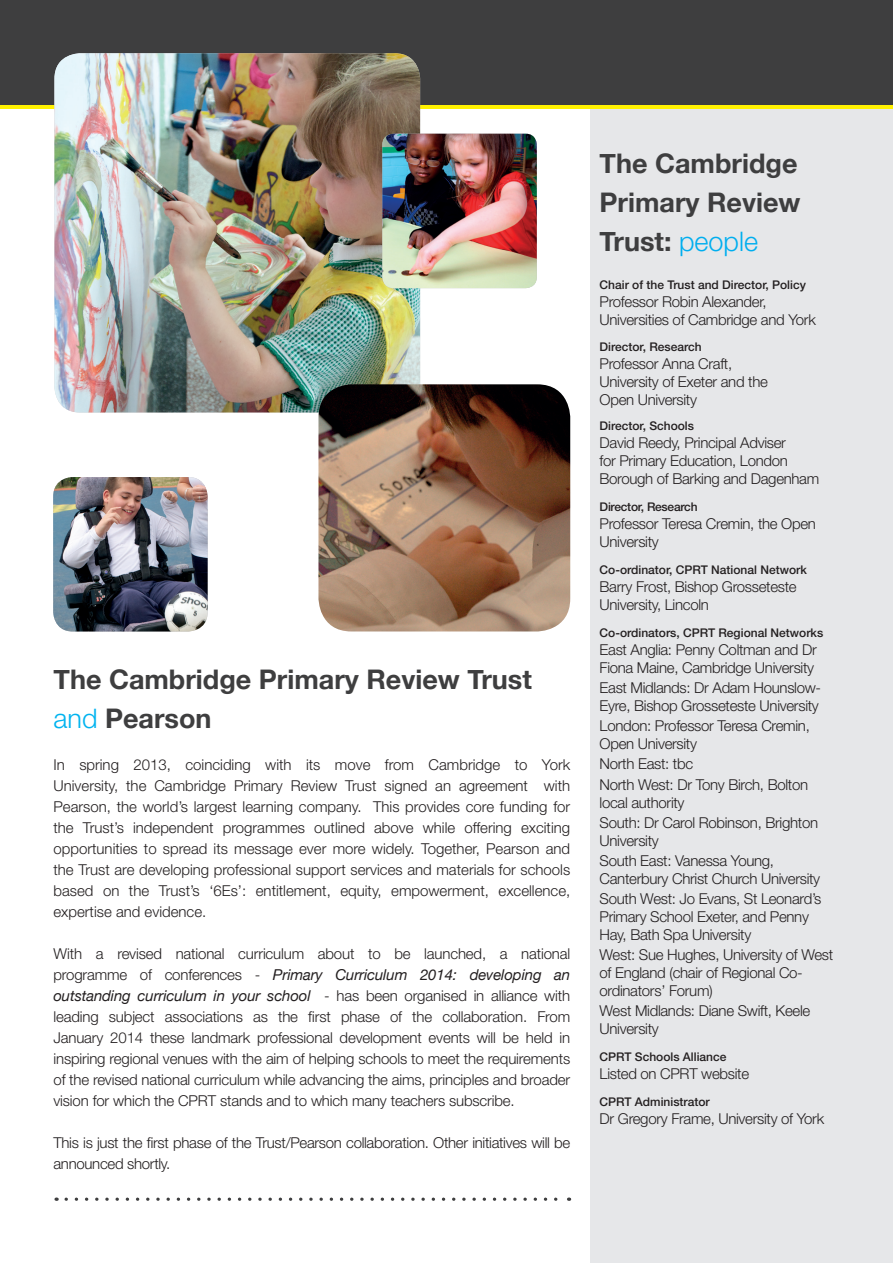
<style>
.page{position:relative;width:893px;height:1263px;background:#fff}
.page>*{position:absolute;margin:0;border:0;box-sizing:border-box;transform-origin:0 0}
.t1{font:700 27px/39px "Helvetica Neue";color:#3e3e3f}
.t2{font:300 15px/21px "Helvetica Neue";letter-spacing:-.02em;color:#231f20}
.t3{font:500 12px "Helvetica Neue";color:#231f20}
.t4{font:500 12px "Helvetica Neue";letter-spacing:-.02em;color:#231f20}
.s1{font-weight:300;color:#00b3ef}
.s2{font-weight:400;font-style:italic}
.s3{font-weight:300;color:#00aeef}
</style>
<div class="page">
<div style="left:590px;top:106px;width:303px;height:1157px;background:#e6e7e9"></div>
<div style="left:0;top:0;width:893px;height:106px;background:#3e3e3f"></div>
<hr style="left:0;top:106px;width:893px;height:3px;background:#fff101">
<svg style="left:66px;top:1197px;width:504px;height:4px"></svg>
<img style="left:53px;top:477px;width:155px;height:154px">
<img style="left:54px;top:53px;width:366px;height:359px">
<img style="left:318px;top:384px;width:252px;height:247px">
<img style="left:382px;top:134px;width:155px;height:154px">
<h1 class="t1" style="left:53px;top:660px;width:480px">The Cambridge Primary Review Trust <span class="s1">and</span> Pearson</h1>
<p class="t2" style="left:53px;top:754px;width:518px;text-align:justify">In spring 2013, coinciding with its move from Cambridge to York University, the Cambridge Primary Review Trust signed an agreement with Pearson, the world’s largest learning company. This provides core funding for the Trust’s independent programmes outlined above while offering exciting opportunities to spread its message ever more widely. Together, Pearson and the Trust are developing professional support services and materials for schools based on the Trust’s ‘6Es’: entitlement, equity, empowerment, excellence, expertise and evidence.</p>
<p class="t2" style="left:53px;top:943px;width:518px;text-align:justify">With a revised national curriculum about to be launched, a national programme of conferences - <span class="s2">Primary Curriculum 2014: developing an outstanding curriculum in your school</span> - has been organised in alliance with leading subject associations as the first phase of the collaboration. From January 2014 these landmark professional development events will be held in inspiring regional venues with the aim of helping schools to meet the requirements of the revised national curriculum while advancing the aims, principles and broader vision for which the CPRT stands and to which many teachers subscribe.</p>
<p class="t2" style="left:53px;top:1132px;width:518px">This is just the first phase of the Trust/Pearson collaboration. Other initiatives will be announced shortly.</p>
<h1 class="t1" style="left:600px;top:145px;width:202px;text-align:justify">The Cambridge Primary Review Trust: <span class="s3">people</span></h1>
<p class="t3" style="left:600px;top:278px;width:208px">Chair of the Trust and Director, Policy</p>
<p class="t2" style="left:600px;top:292px;width:218px;line-height:18px">Professor Robin Alexander,<br>Universities of Cambridge and York</p>
<p class="t3" style="left:600px;top:339px;width:104px">Director, Research</p>
<p class="t2" style="left:600px;top:354px;width:170px;line-height:18px">Professor Anna Craft,<br>University of Exeter and the<br>Open University</p>
<p class="t3" style="left:600px;top:419px;width:96px">Director, Schools</p>
<p class="t2" style="left:600px;top:433px;width:221px;line-height:18px">David Reedy, Principal Adviser<br>for Primary Education, London<br>Borough of Barking and Dagenham</p>
<p class="t4" style="left:600px;top:500px;width:99px">Director, Research</p>
<p class="t2" style="left:600px;top:514px;width:218px;line-height:18px">Professor Teresa Cremin, the Open<br>University</p>
<p class="t3" style="left:600px;top:563px;width:209px">Co-ordinator, CPRT National Network</p>
<p class="t2" style="left:600px;top:577px;width:199px;line-height:18px">Barry Frost, Bishop Grosseteste<br>University, Lincoln</p>
<p class="t3" style="left:600px;top:626px;width:225px">Co-ordinators, CPRT Regional Networks</p>
<p class="t2" style="left:600px;top:640px;width:219px;line-height:18px">East Anglia: Penny Coltman and Dr<br>Fiona Maine, Cambridge University</p>
<p class="t2" style="left:600px;top:678px;width:223px;line-height:18px">East Midlands: Dr Adam Hounslow-<br>Eyre, Bishop Grosseteste University</p>
<p class="t2" style="left:600px;top:717px;width:212px;line-height:18px">London: Professor Teresa Cremin,<br>Open University</p>
<p class="t2" style="left:600px;top:754px;width:210px;line-height:20.1px">North East: tbc<br>North West: Dr Tony Birch, Bolton</p>
<p class="t2" style="left:600px;top:792px;width:220px;line-height:20.1px">local authority<br>South: Dr Carol Robinson, Brighton</p>
<p class="t2" style="left:600px;top:830px;width:176px;line-height:20.1px">University<br>South East: Vanessa Young,</p>
<p class="t2" style="left:600px;top:868px;width:223px;line-height:20.1px">Canterbury Christ Church University<br>South West: Jo Evans, St Leonard’s</p>
<p class="t2" style="left:600px;top:907px;width:211px;line-height:18px">Primary School Exeter, and Penny<br>Hay, Bath Spa University</p>
<p class="t2" style="left:600px;top:945px;width:235px;line-height:18px">West: Sue Hughes, University of West of England (chair of Regional Co&shy;ordinators’ Forum)</p>
<p class="t2" style="left:600px;top:1001px;width:212px;line-height:18px">West Midlands: Diane Swift, Keele<br>University</p>
<p class="t3" style="left:600px;top:1050px;width:128px">CPRT Schools Alliance</p>
<p class="t2" style="left:600px;top:1063px;width:151px">Listed on CPRT website</p>
<p class="t3" style="left:600px;top:1095px;width:112px">CPRT Administrator</p>
<p class="t2" style="left:600px;top:1108px;width:226px">Dr Gregory Frame, University of York</p>
</div>
